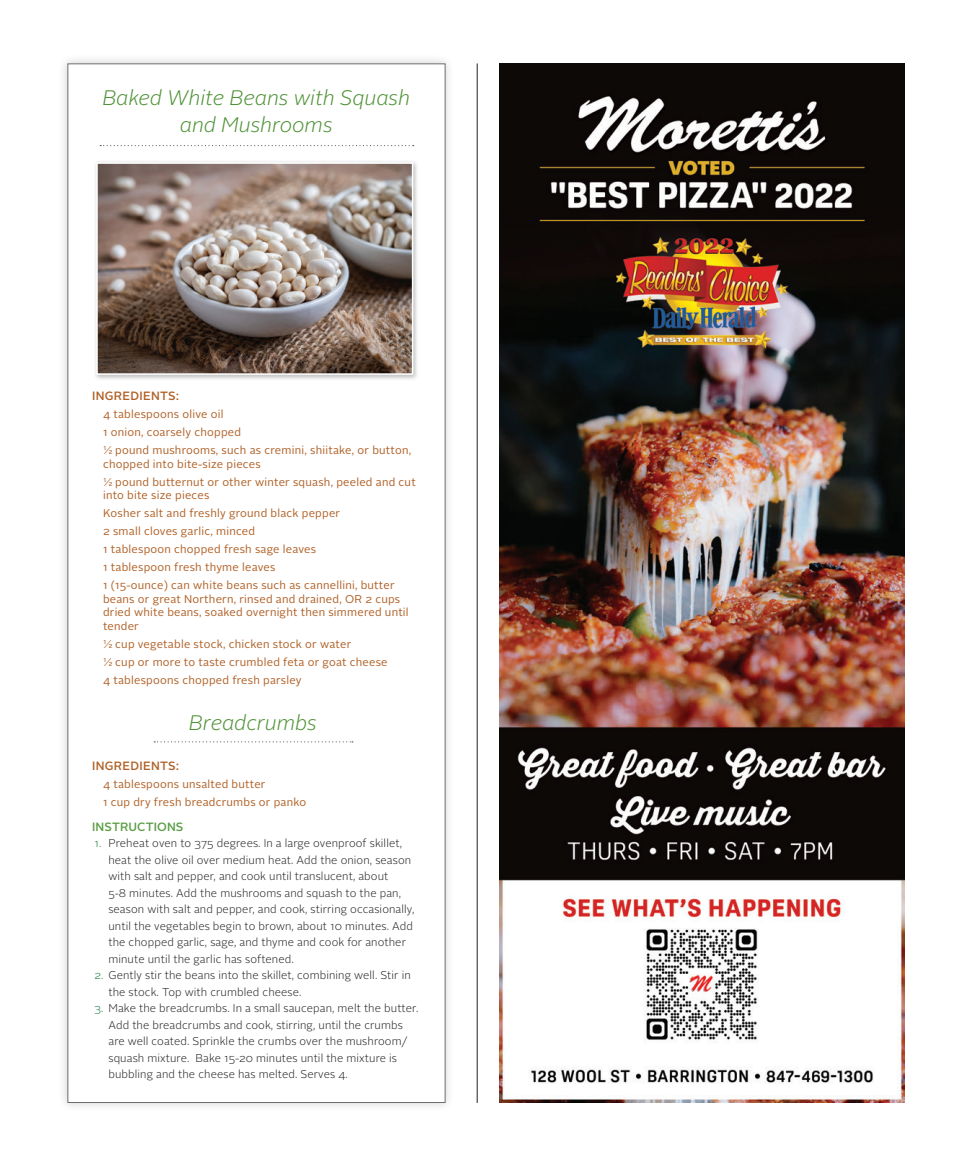
<style>
.page{position:relative;width:972px;height:1175px;background:#fff}
.page>*{position:absolute;margin:0;border:0;box-sizing:border-box;transform-origin:0 0}
.t1{font:italic 300 21px/27px "Alright Sans";color:#4f9236;text-align:center}
.t2{font:500 12px "Alright Sans";letter-spacing:.025em;color:#b06127}
.t3{font:500 12px "Alright Sans";letter-spacing:.01em;color:#5a9d44}
.t4{font:300 11.25px/16.5px "Alright Sans";letter-spacing:.01em;color:#231f20}
.t5{font:11.25px/18px "Alright Sans";letter-spacing:.02em;color:#b06127}
.s1{color:#167c3f}
</style>
<div class="page">
<hr style="left:477px;top:63px;width:1px;height:1039px;background:#231f20">
<div style="left:58px;top:54px;width:397px;height:1058px;background:#231f20;opacity:.2"></div>
<div style="left:68px;top:63px;width:378px;height:1039px;background:#fff;border:1px solid #6c6d70"></div>
<svg style="left:100px;top:145px;width:314px;height:1px"></svg>
<div style="left:93px;top:159px;width:326px;height:222px;background:#231f20;opacity:.3"></div>
<svg style="left:96px;top:162px;width:318px;height:213px;background:#8c7c73"></svg>
<svg style="left:154px;top:741px;width:199px;height:1px"></svg>
<img style="left:500px;top:63px;width:405px;height:1039px">
<h1 class="t1" style="left:103px;top:85px;width:309px">Baked White Beans with Squash and Mushrooms</h1>
<p class="t2" style="left:92px;top:387px;width:88px">INGREDIENTS:</p>
<p class="t5" style="left:103px;top:405px;width:310px">4 tablespoons olive oil<br>1 onion, coarsely chopped<br>½ pound mushrooms, such as cremini, shiitake, or button,</p>
<p class="t5" style="left:103px;top:455px;width:314px">chopped into bite-size pieces<br>½ pound butternut or other winter squash, peeled and cut</p>
<p class="t5" style="left:103px;top:486px;width:293px">into bite size pieces<br>Kosher salt and freshly ground black pepper<br>2 small cloves garlic, minced<br>1 tablespoon chopped fresh sage leaves<br>1 tablespoon fresh thyme leaves<br>1 (15-ounce) can white beans such as cannellini, butter</p>
<p class="t5" style="left:103px;top:592px;width:307px;line-height:13.5px">beans or great Northern, rinsed and drained, OR 2 cups dried white beans, soaked overnight then simmered until tender</p>
<p class="t5" style="left:103px;top:635px;width:286px">½ cup vegetable stock, chicken stock or water<br>½ cup or more to taste crumbled feta or goat cheese<br>4 tablespoons chopped fresh parsley</p>
<h1 class="t1" style="left:189px;top:710px;width:129px">Breadcrumbs</h1>
<p class="t2" style="left:92px;top:757px;width:88px">INGREDIENTS:</p>
<p class="t5" style="left:103px;top:775px;width:205px">4 tablespoons unsalted butter<br>1 cup dry fresh breadcrumbs or panko</p>
<p class="t3" style="left:92px;top:818px;width:93px">INSTRUCTIONS</p>
<p class="t4" style="left:108px;top:835px;width:307px;text-indent:-14px"><span class="s1">1.</span> Preheat oven to 375 degrees. In a large ovenproof skillet, heat the olive oil over medium heat. Add the onion, season with salt and pepper, and cook until translucent, about<br>5-8 minutes. Add the mushrooms and squash to the pan, season with salt and pepper, and cook, stirring occasionally, until the vegetables begin to brown, about 10 minutes. Add the chopped garlic, sage, and thyme and cook for another minute until the garlic has softened.</p>
<p class="t4" style="left:108px;top:967px;width:304px;text-indent:-14px"><span class="s1">2.</span> Gently stir the beans into the skillet, combining well. Stir in the stock. Top with crumbled cheese.</p>
<p class="t4" style="left:108px;top:1000px;width:311px;text-indent:-14px"><span class="s1">3.</span> Make the breadcrumbs. In a small saucepan, melt the butter.<br>Add the breadcrumbs and cook, stirring, until the crumbs are well coated. Sprinkle the crumbs over the mushroom/ squash mixture. Bake 15-20 minutes until the mixture is bubbling and the cheese has melted. Serves 4.</p>
</div>
